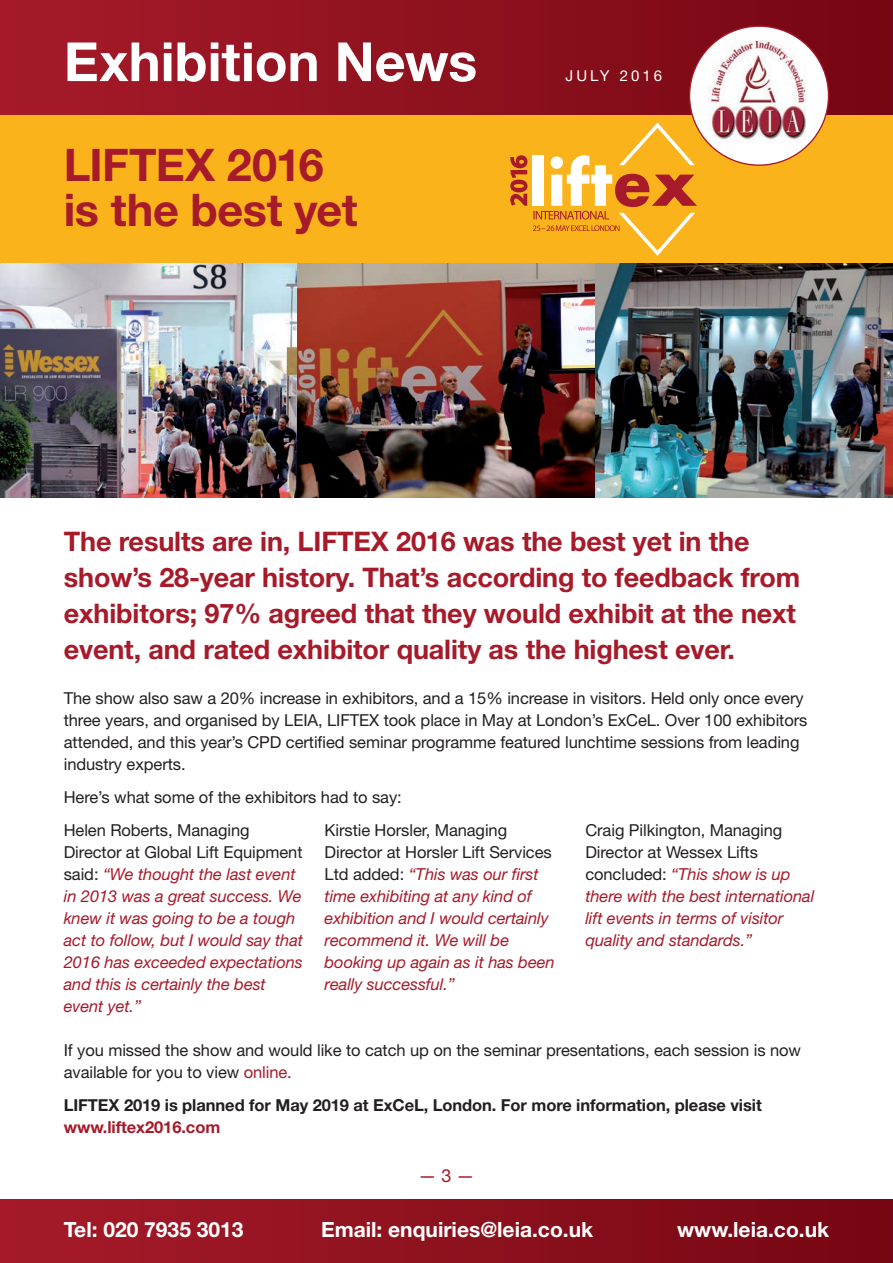
<style>
.page{position:relative;width:893px;height:1263px;background:#fff}
.page>*{position:absolute;margin:0;border:0;box-sizing:border-box;transform-origin:0 0}
.t1{font:700 54px "Helvetica Neue LT Std";color:#fff}
.t2{font:700 45px/45px "Helvetica Neue LT Std";letter-spacing:-.01em;color:#a61a29}
.t3{font:700 27px/36px "Helvetica Neue LT Std";letter-spacing:-.005em;color:#a61a29}
.t4{font:700 21px "Helvetica Neue LT Std";color:#fff}
.t5{font:18px "Helvetica Neue LT Std";color:#a61a29}
.t6{font:italic 16.5px/22px "Helvetica Neue LT Std";letter-spacing:-.005em;color:#a61a29}
.t7{font:16.5px/22px "Helvetica Neue LT Std";letter-spacing:-.005em;color:#231f20}
.t8{font:700 16.5px "Helvetica Neue LT Std";letter-spacing:-.005em;color:#231f20}
.t9{font:700 16.5px "Helvetica Neue LT Std";letter-spacing:-.005em;color:#a61a29}
.t10{font:15px "Helvetica Neue LT Std";letter-spacing:.2em;color:#fff}
.s1{font-style:normal;color:#231f20}
.s2{color:#a61a29}
</style>
<div class="page">
<div style="left:0;top:1199px;width:893px;height:64px;background:linear-gradient(to right,#a61b29,#750612)"></div>
<div style="left:0;top:0;width:893px;height:115px;background:linear-gradient(to right,#a61b29,#760612)"></div>
<div style="left:0;top:115px;width:893px;height:149px;background:#fbb31b"></div>
<div style="left:689px;top:26px;width:139px;height:139px;background:#fff;border-radius:50%"></div>
<img style="left:702px;top:41px;width:114px;height:104px">
<img style="left:0;top:264px;width:298px;height:233px">
<img style="left:298px;top:264px;width:297px;height:233px">
<img style="left:595px;top:264px;width:298px;height:233px">
<svg style="left:510px;top:123px;width:187px;height:133px"></svg>
<h1 class="t1" style="left:64px;top:28px;width:415px">Exhibition News</h1>
<h2 class="t2" style="left:64px;top:141px;width:295px">LIFTEX 2016 is the best yet</h2>
<p class="t10" style="left:566px;top:67px;width:98px">JULY 2016</p>
<h3 class="t3" style="left:64px;top:523px;width:738px">The results are in, LIFTEX 2016 was the best yet in the show’s 28-year history. That’s according to feedback from exhibitors; 97% agreed that they would exhibit at the next event, and rated exhibitor quality as the highest ever.</h3>
<p class="t7" style="left:64px;top:687px;width:745px">The show also saw a 20% increase in exhibitors, and a 15% increase in visitors. Held only once every three years, and organised by LEIA, LIFTEX took place in May at London’s ExCeL. Over 100 exhibitors attended, and this year’s CPD certified seminar programme featured lunchtime sessions from leading industry experts.</p>
<p class="t7" style="left:64px;top:780px;width:339px;line-height:33px">Here’s what some of the exhibitors had to say:<br>Helen Roberts, Managing</p>
<p class="t6" style="left:64px;top:841px;width:241px"><span class="s1">Director at Global Lift Equipment said:</span> “We thought the last event in 2013 was a great success. We knew it was going to be a tough act to follow, but I would say that<br>2016 has exceeded expectations and this is certainly the best event yet.”</p>
<p class="t6" style="left:325px;top:819px;width:232px"><span class="s1">Kirstie Horsler, Managing<br>Director at Horsler Lift Services<br>Ltd added:</span> “This was our first time exhibiting at any kind of exhibition and I would certainly recommend it. We will be booking up again as it has been really successful.”</p>
<p class="t6" style="left:585px;top:819px;width:230px"><span class="s1">Craig Pilkington, Managing<br>Director at Wessex Lifts concluded:</span> “This show is up there with the best international lift events in terms of visitor quality and standards.”</p>
<p class="t7" style="left:64px;top:1039px;width:739px">If you missed the show and would like to catch up on the seminar presentations, each session is now available for you to view <span class="s2">online.</span></p>
<p class="t8" style="left:64px;top:1095px;width:700px">LIFTEX 2019 is planned for May 2019 at ExCeL, London. For more information, please visit</p>
<p class="t9" style="left:64px;top:1117px;width:158px">www.liftex2016.com</p>
<p class="t5" style="left:418px;top:1165px;width:58px">— 3 —</p>
<p class="t4" style="left:64px;top:1216px;width:181px">Tel: 020 7935 3013</p>
<p class="t4" style="left:321px;top:1216px;width:274px">Email: enquiries@leia.co.uk</p>
<p class="t4" style="left:677px;top:1216px;width:153px">www.leia.co.uk</p>
</div>
